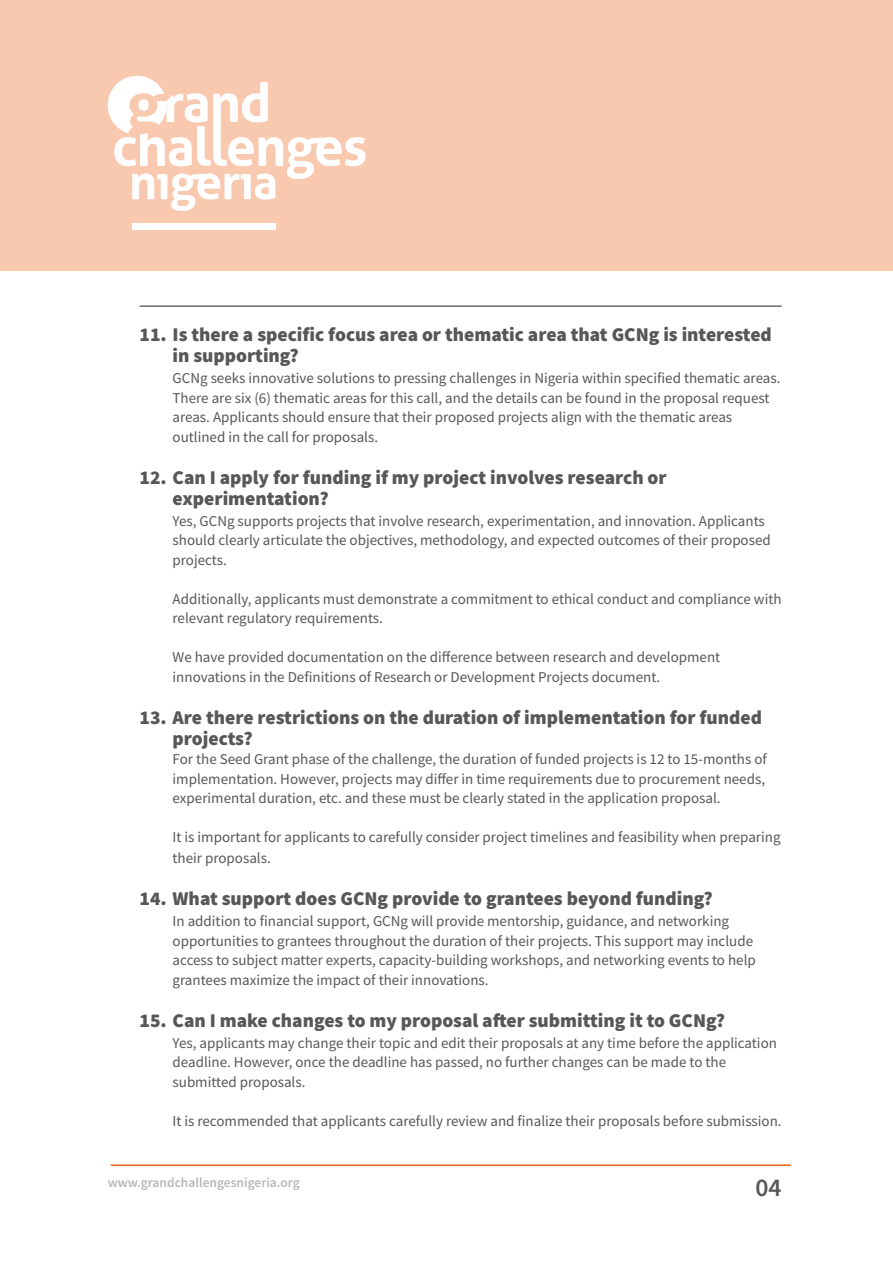
<style>
.page{position:relative;width:893px;height:1263px;background:#fff}
.page>*{position:absolute;margin:0;border:0;box-sizing:border-box;transform-origin:0 0}
.t1{font:600 25.5px "Source Sans Pro";color:#575756}
.t2{font:900 19.5px/21px "Source Sans Pro";color:#575756}
.t3{font:15px/19.5px "Source Sans Pro";color:#575756}
.t4{font:600 13.5px "Source Sans Pro";color:#b9b8b8}
</style>
<div class="page">
<hr style="left:111px;top:1164px;width:680px;height:2px;background:#ec621a">
<div style="left:0;top:0;width:893px;height:270px;background:#f8c8af"></div>
<svg style="left:108px;top:76px;width:258px;height:135px"></svg>
<div style="left:132px;top:224px;width:143px;height:6px;background:#fff"></div>
<hr style="left:140px;top:305px;width:642px;height:2px;background:#6d6d6c">
<h2 class="t2" style="left:173px;top:324px;width:601px;text-indent:-33px">11. Is there a specific focus area or thematic area that GCNg is interested in supporting?</h2>
<p class="t3" style="left:173px;top:368px;width:609px">GCNg seeks innovative solutions to pressing challenges in Nigeria within specified thematic areas.<br>There are six (6) thematic areas for this call, and the details can be found in the proposal request areas. Applicants should ensure that their proposed projects align with the thematic areas outlined in the call for proposals.</p>
<h2 class="t2" style="left:173px;top:466px;width:496px;text-indent:-33px">12. Can I apply for funding if my project involves research or experimentation?</h2>
<p class="t3" style="left:173px;top:510px;width:600px">Yes, GCNg supports projects that involve research, experimentation, and innovation. Applicants should clearly articulate the objectives, methodology, and expected outcomes of their proposed projects.</p>
<p class="t3" style="left:173px;top:588px;width:610px">Additionally, applicants must demonstrate a commitment to ethical conduct and compliance with relevant regulatory requirements.</p>
<p class="t3" style="left:173px;top:647px;width:549px">We have provided documentation on the difference between research and development innovations in the Definitions of Research or Development Projects document.</p>
<h2 class="t2" style="left:173px;top:706px;width:591px;text-indent:-33px">13. Are there restrictions on the duration of implementation for funded projects?</h2>
<p class="t3" style="left:173px;top:749px;width:596px">For the Seed Grant phase of the challenge, the duration of funded projects is 12 to 15-months of implementation. However, projects may differ in time requirements due to procurement needs, experimental duration, etc. and these must be clearly stated in the application proposal.</p>
<p class="t3" style="left:173px;top:826px;width:609px;line-height:21px">It is important for applicants to carefully consider project timelines and feasibility when preparing their proposals.</p>
<h2 class="t2" style="left:140px;top:888px;width:575px">14. What support does GCNg provide to grantees beyond funding?</h2>
<p class="t3" style="left:173px;top:911px;width:585px">In addition to financial support, GCNg will provide mentorship, guidance, and networking opportunities to grantees throughout the duration of their projects. This support may include access to subject matter experts, capacity-building workshops, and networking events to help grantees maximize the impact of their innovations.</p>
<h2 class="t2" style="left:140px;top:1009px;width:587px">15. Can I make changes to my proposal after submitting it to GCNg?</h2>
<p class="t3" style="left:173px;top:1032px;width:606px">Yes, applicants may change their topic and edit their proposals at any time before the application deadline. However, once the deadline has passed, no further changes can be made to the submitted proposals.</p>
<p class="t3" style="left:173px;top:1110px;width:611px">It is recommended that applicants carefully review and finalize their proposals before submission.</p>
<p class="t4" style="left:108px;top:1174px;width:194px">www.grandchallengesnigeria.org</p>
<h1 class="t1" style="left:755px;top:1171px;width:28px">04</h1>
</div>
